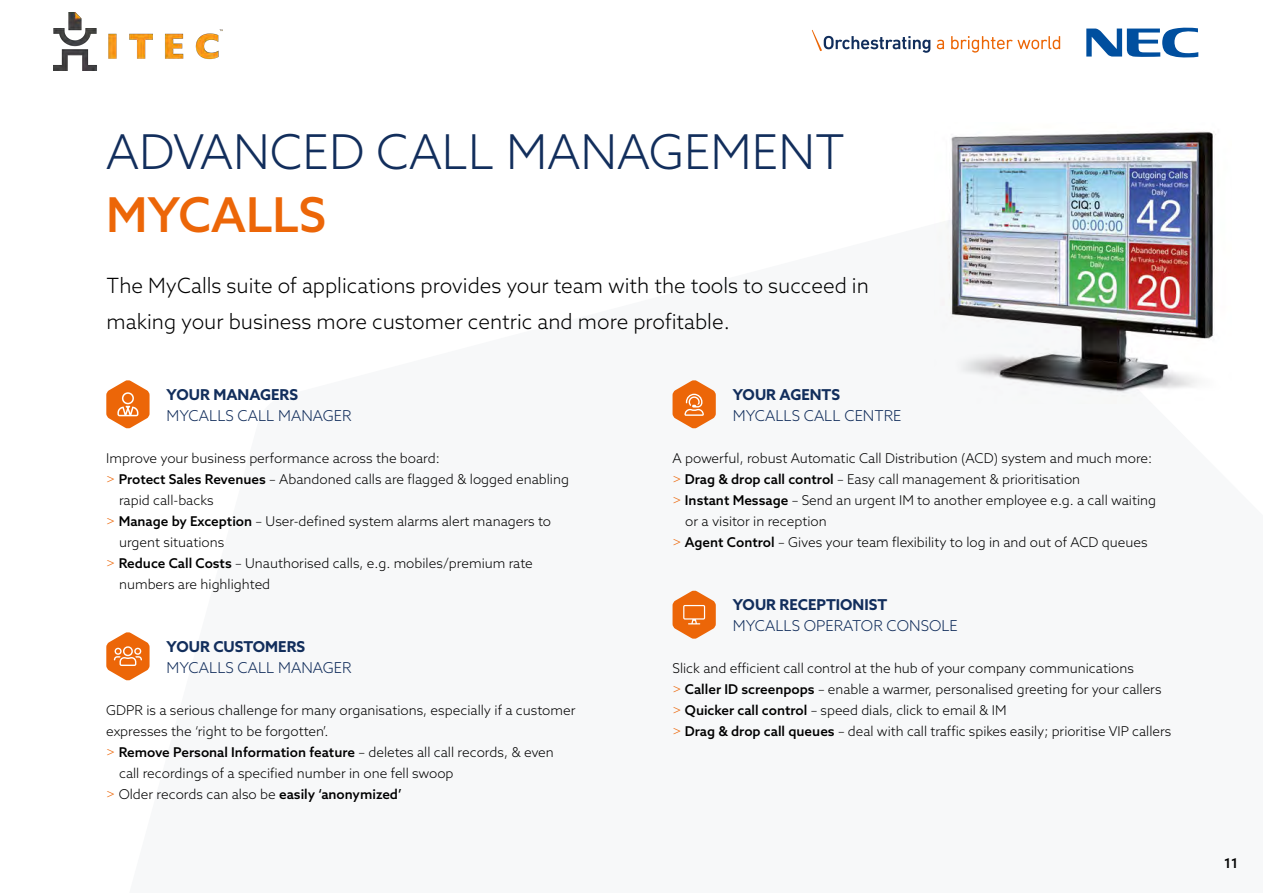
<style>
.page{position:relative;width:1263px;height:893px;background:#fff}
.page>*{position:absolute;margin:0;border:0;box-sizing:border-box;transform-origin:0 0}
.t1{font:300 48px "Azo Sans";color:#122e5c}
.t2{font:500 48px "Azo Sans";color:#ec6608}
.t3{font:300 21px/36px "Azo Sans";color:#000}
.t4{font:300 15px "Azo Sans";color:#122e5c}
.t5{font:700 15px "Azo Sans";color:#122e5c}
.t6{font:300 13.5px/21px "Azo Sans";color:#000}
.t7{font:500 13.5px "Azo Sans";color:#000}
.s1{color:#ec6608}
.s2{font-weight:500}
.s3{font-weight:300;color:#ec6608}
.s4{font-weight:300}
</style>
<div class="page">
<svg style="left:937px;top:40px;width:7px;height:9px"></svg>
<svg style="left:951px;top:36px;width:109px;height:17px"></svg>
<svg style="left:812px;top:30px;width:118px;height:23px"></svg>
<svg style="left:1086px;top:27px;width:112px;height:31px"></svg>
<svg style="left:106px;top:380px;width:44px;height:49px"></svg>
<svg style="left:106px;top:632px;width:44px;height:49px"></svg>
<svg style="left:672px;top:380px;width:44px;height:49px"></svg>
<img style="left:941px;top:131px;width:275px;height:266px">
<img style="left:953px;top:132px;width:259px;height:255px">
<svg style="left:672px;top:590px;width:44px;height:49px"></svg>
<img style="left:53px;top:13px;width:169px;height:57px">
<h1 class="t1" style="left:106px;top:121px;width:740px">ADVANCED CALL MANAGEMENT</h1>
<h1 class="t2" style="left:106px;top:183px;width:221px">MYCALLS</h1>
<h2 class="t3" style="left:107px;top:268px;width:764px">The MyCalls suite of applications provides your team with the tools to succeed in making your business more customer centric and more profitable.</h2>
<p class="t5" style="left:167px;top:385px;width:133px">YOUR MANAGERS</p>
<p class="t4" style="left:167px;top:406px;width:187px">MYCALLS CALL MANAGER</p>
<p class="t6" style="left:106px;top:448px;width:335px">Improve your business performance across the board:</p>
<p class="t6" style="left:106px;top:469px;width:464px"><span class="s1">&gt;</span> <span class="s2">Protect Sales Revenues</span> – Abandoned calls are flagged &amp; logged enabling</p>
<p class="t6" style="left:119px;top:490px;width:96px">rapid call-backs</p>
<p class="t6" style="left:106px;top:511px;width:446px"><span class="s1">&gt;</span> <span class="s2">Manage by Exception</span> – User-defined system alarms alert managers to</p>
<p class="t6" style="left:119px;top:532px;width:107px">urgent situations</p>
<p class="t6" style="left:106px;top:553px;width:428px"><span class="s1">&gt;</span> <span class="s2">Reduce Call Costs</span> – Unauthorised calls, e.g. mobiles/premium rate</p>
<p class="t6" style="left:119px;top:574px;width:153px">numbers are highlighted</p>
<p class="t5" style="left:167px;top:637px;width:140px">YOUR CUSTOMERS</p>
<p class="t4" style="left:167px;top:658px;width:187px">MYCALLS CALL MANAGER</p>
<p class="t6" style="left:106px;top:700px;width:471px">GDPR is a serious challenge for many organisations, especially if a customer</p>
<p class="t6" style="left:106px;top:721px;width:224px">expresses the ‘right to be forgotten’.</p>
<p class="t7" style="left:106px;top:743px;width:449px"><span class="s3">&gt;</span> Remove Personal Information feature <span class="s4">– deletes all call records, &amp; even</span></p>
<p class="t6" style="left:119px;top:763px;width:336px">call recordings of a specified number in one fell swoop</p>
<p class="t6" style="left:106px;top:784px;width:297px"><span class="s1">&gt;</span> Older records can also be <span class="s2">easily ‘anonymized’</span></p>
<p class="t5" style="left:733px;top:385px;width:109px">YOUR AGENTS</p>
<p class="t4" style="left:733px;top:406px;width:170px">MYCALLS CALL CENTRE</p>
<p class="t6" style="left:672px;top:448px;width:481px">A powerful, robust Automatic Call Distribution (ACD) system and much more:</p>
<p class="t6" style="left:672px;top:469px;width:409px"><span class="s1">&gt;</span> <span class="s2">Drag &amp; drop call control</span> – Easy call management &amp; prioritisation</p>
<p class="t6" style="left:672px;top:490px;width:485px"><span class="s1">&gt;</span> <span class="s2">Instant Message</span> – Send an urgent IM to another employee e.g. a call waiting</p>
<p class="t6" style="left:685px;top:511px;width:143px">or a visitor in reception</p>
<p class="t6" style="left:672px;top:532px;width:477px"><span class="s1">&gt;</span> <span class="s2">Agent Control</span> – Gives your team flexibility to log in and out of ACD queues</p>
<p class="t5" style="left:733px;top:595px;width:156px">YOUR RECEPTIONIST</p>
<p class="t4" style="left:733px;top:616px;width:227px">MYCALLS OPERATOR CONSOLE</p>
<p class="t6" style="left:672px;top:658px;width:500px">Slick and efficient call control at the hub of your company communications<br><span class="s1">&gt;</span> <span class="s2">Caller ID screenpops</span> – enable a warmer, personalised greeting for your callers <span class="s1">&gt;</span> <span class="s2">Quicker call control</span> – speed dials, click to email &amp; IM<br><span class="s1">&gt;</span> <span class="s2">Drag &amp; drop call queues</span> – deal with call traffic spikes easily; prioritise VIP callers</p>
<p class="t7" style="left:1224px;top:854px;width:15px">11</p>
</div>
